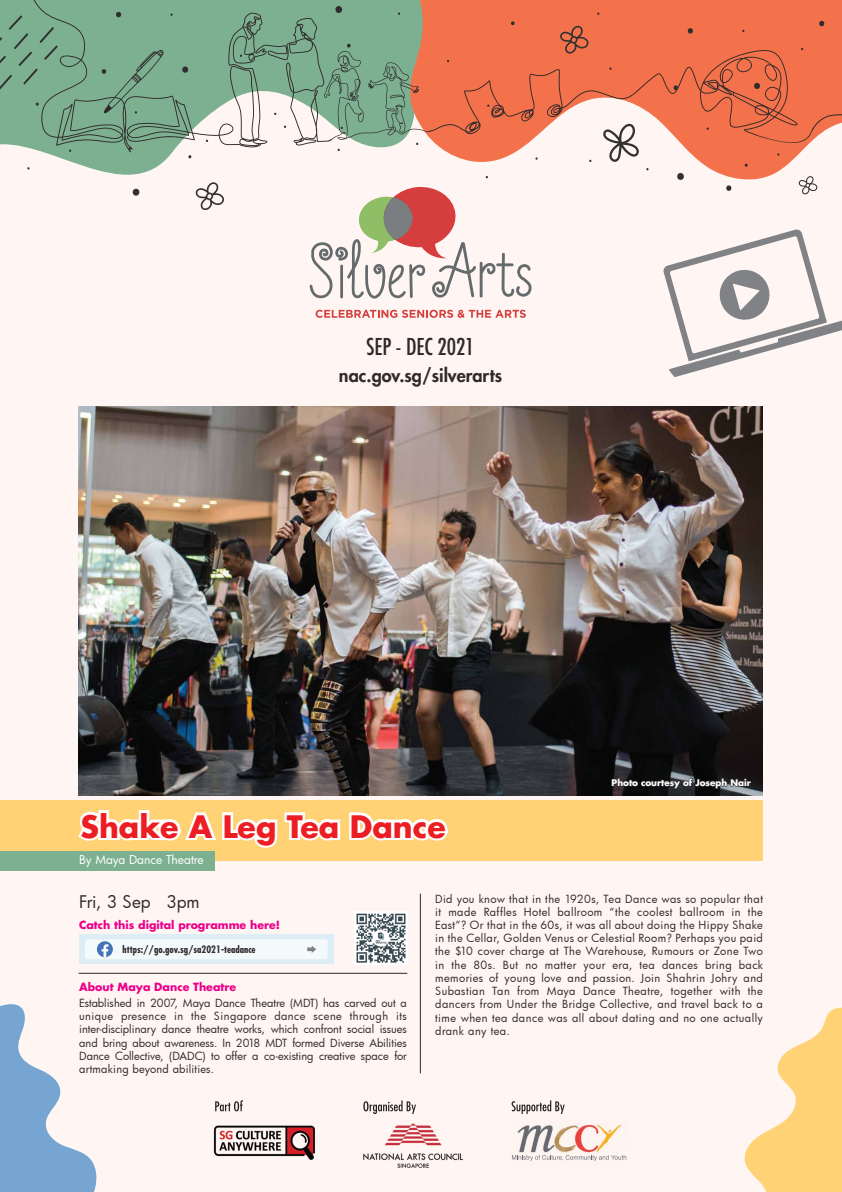
<style>
.page{position:relative;width:842px;height:1192px;background:#fff6f3}
.page>*{position:absolute;margin:0;border:0;box-sizing:border-box;transform-origin:0 0}
.t1{font:700 30.1px "Futura Std";color:#ed1d24}
.t2{font:condensed 22.65px "Futura Std";color:#2f292a}
.t3{font:800 18px "Futura Std";color:#2f292a}
.t4{font:17px "Futura Bk";letter-spacing:-.005em;color:#2f292a}
.t5{font:12px "Futura Bk";color:#fff}
.t6{font:11px/13.2px "Futura Bk";letter-spacing:.02em;color:#2f292a;text-align:justify}
.t7{font:700 11px "Futura Std";color:#ec008c}
.t8{font:700 condensed 9.9px "Futura Std";color:#2f292a}
.t9{font:700 8.8px "Futura Std";color:#fff}
</style>
<div class="page">
<svg style="left:0;top:0;width:191px;height:189px"></svg>
<svg style="left:744px;top:1007px;width:98px;height:185px"></svg>
<svg style="left:0;top:1004px;width:97px;height:188px"></svg>
<svg style="left:447px;top:152px;width:354px;height:28px"></svg>
<svg style="left:0;top:15px;width:30px;height:76px;background:#75a689"></svg>
<svg style="left:726px;top:185px;width:6px;height:6px"></svg>
<svg style="left:603px;top:152px;width:36px;height:10px"></svg>
<svg style="left:195px;top:182px;width:29px;height:28px"></svg>
<svg style="left:798px;top:176px;width:20px;height:19px"></svg>
<svg style="left:132px;top:189px;width:8px;height:7px"></svg>
<svg style="left:744px;top:164px;width:4px;height:3px"></svg>
<svg style="left:676px;top:173px;width:9px;height:7px"></svg>
<div style="left:0;top:801px;width:762px;height:60px;background:#ffd276"></div>
<svg style="left:30px;top:0;width:812px;height:152px;background:#bc9577"></svg>
<div style="left:0;top:851px;width:214px;height:19px;background:#7cb091"></div>
<hr style="left:420px;top:894px;width:1px;height:179px;background:#2f292a">
<img style="left:78px;top:406px;width:684px;height:390px">
<svg style="left:316px;top:310px;width:210px;height:8px"></svg>
<svg style="left:309px;top:187px;width:223px;height:112px"></svg>
<svg style="left:663px;top:229px;width:179px;height:148px"></svg>
<svg style="left:78px;top:810px;width:370px;height:38px"></svg>
<img style="left:517px;top:1124px;width:110px;height:36px">
<svg style="left:512px;top:1155px;width:114px;height:6px"></svg>
<svg style="left:511px;top:1100px;width:54px;height:14px"></svg>
<img style="left:363px;top:1123px;width:101px;height:45px">
<svg style="left:363px;top:1100px;width:53px;height:14px"></svg>
<img style="left:213px;top:1125px;width:102px;height:35px">
<svg style="left:215px;top:1100px;width:28px;height:11px"></svg>
<hr style="left:79px;top:973px;width:328px;height:1px;background:#2f292a">
<img style="left:355px;top:912px;width:52px;height:52px">
<div style="left:79px;top:935px;width:254px;height:29px;background:#ddedf5"></div>
<div style="left:85px;top:939px;width:243px;height:20px;background:#f4f9fb;border-radius:2px"></div>
<svg style="left:307px;top:946px;width:9px;height:7px"></svg>
<svg style="left:97px;top:941px;width:16px;height:16px"></svg>
<svg style="left:102px;top:944px;width:6px;height:13px"></svg>
<svg style="left:611px;top:777px;width:141px;height:12px;background:#2a282a"></svg>
<h2 class="t2" style="left:367px;top:333px;width:110px">SEP - DEC 2021</h2>
<h3 class="t3" style="left:339px;top:364px;width:165px">nac.gov.sg/silverarts</h3>
<h1 class="t1" style="left:81px;top:806px;width:367px">Shake A Leg Tea Dance</h1>
<p class="t5" style="left:79px;top:852px;width:126px">By Maya Dance Theatre</p>
<p class="t9" style="left:612px;top:777px;width:141px">Photo courtesy of Joseph Nair</p>
<h3 class="t4" style="left:79px;top:890px;width:122px">Fri, 3 Sep 3pm</h3>
<p class="t7" style="left:79px;top:917px;width:202px">Catch this digital programme here!</p>
<p class="t8" style="left:122px;top:943px;width:135px">https://go.gov.sg/sa2021-teadance</p>
<p class="t7" style="left:79px;top:979px;width:158px">About Maya Dance Theatre</p>
<p class="t6" style="left:79px;top:996px;width:329px">Established in 2007, Maya Dance Theatre (MDT) has carved out a unique presence in the Singapore dance scene through its inter-disciplinary dance theatre works, which confront social issues and bring about awareness. In 2018 MDT formed Diverse Abilities Dance Collective, (DADC) to offer a co-existing creative space for artmaking beyond abilities.</p>
<p class="t6" style="left:435px;top:892px;width:329px">Did you know that in the 1920s, Tea Dance was so popular that it made Raffles Hotel ballroom “the coolest ballroom in the East”? Or that in the 60s, it was all about doing the Hippy Shake in the Cellar, Golden Venus or Celestial Room? Perhaps you paid the $10 cover charge at The Warehouse, Rumours or Zone Two in the 80s. But no matter your era, tea dances bring back memories of young love and passion. Join Shahrin Johry and Subastian Tan from Maya Dance Theatre, together with the dancers from Under the Bridge Collective, and travel back to a time when tea dance was all about dating and no one actually drank any tea.</p>
</div>
